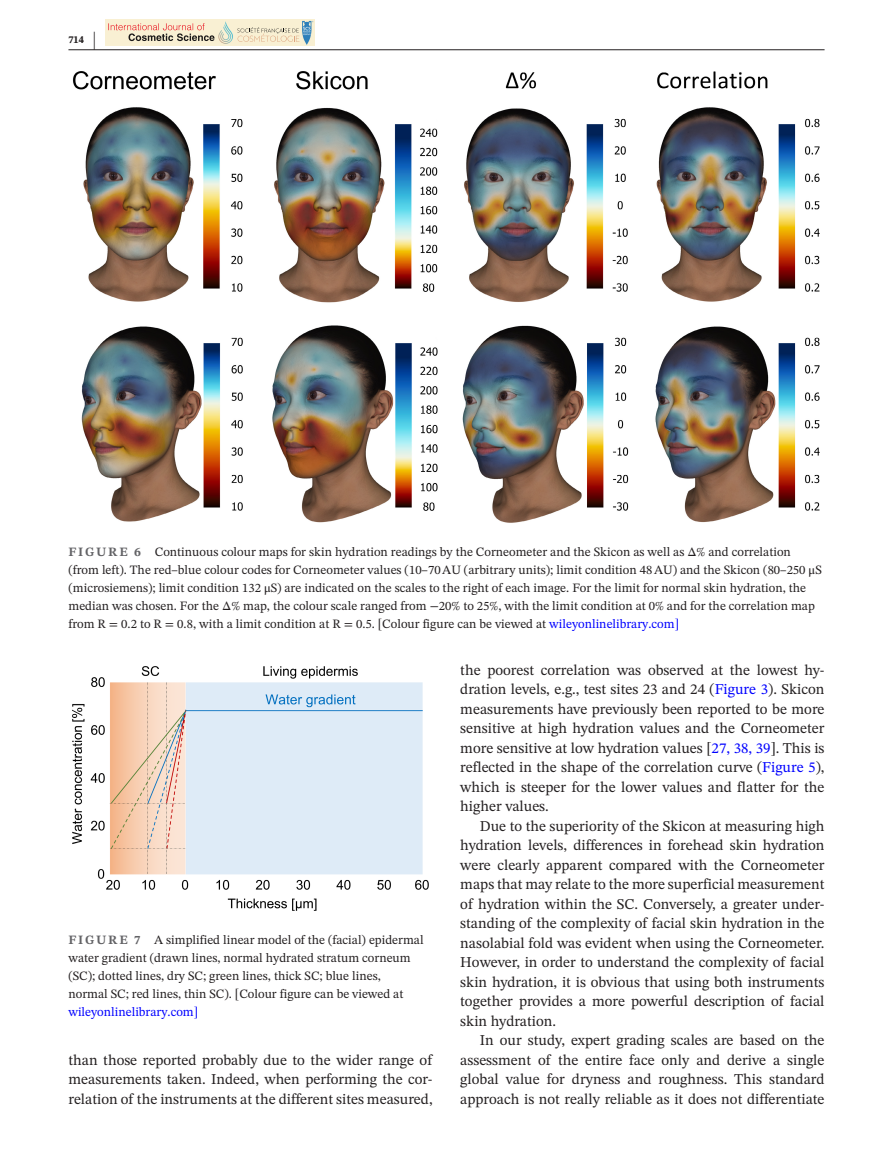
<style>
.page{position:relative;width:893px;height:1174px;background:#fff}
.page>*{position:absolute;margin:0;border:0;box-sizing:border-box;transform-origin:0 0}
.t1{font:15px/19.5px "STIX Two Text";color:#231f20;text-align:justify}
.t2{font:12.75px/18px "STIX Two Text";color:#231f20}
.t3{font:12.75px "STIX Two Text";color:#00f}
.t4{font:700 10.5px "STIX Two Text";color:#231f20}
.s1{font-size:21px}
.s2{font-weight:700;color:#636366}
.s3{font-family:"STIX"}
.s4{color:#00f}
</style>
<div class="page">
<hr style="left:68px;top:49px;width:756px;height:1px;background:#231f20">
<img style="left:105px;top:20px;width:210px;height:25px">
<svg style="left:108px;top:21px;width:192px;height:23px;background:#e5d7bd"></svg>
<img style="left:73px;top:71px;width:747px;height:452px">
<img style="left:72px;top:666px;width:357px;height:245px">
<p class="t4" style="left:68px;top:32px;width:29px">714 <span class="s1">|</span></p>
<p class="t2" style="left:68px;top:542px;width:755px"><span class="s2">FIGURE 6</span> Continuous colour maps for skin hydration readings by the Corneometer and the Skicon as well as <span class="s3">Δ</span>% and correlation (from left). The red–blue colour codes for Corneometer values (10–70AU (arbitrary units); limit condition 48AU) and the Skicon (80–250 <span class="s3">μ</span>S (microsiemens); limit condition 132 <span class="s3">μ</span>S) are indicated on the scales to the right of each image. For the limit for normal skin hydration, the median was chosen. For the <span class="s3">Δ</span>% map, the colour scale ranged from −20% to 25%, with the limit condition at 0% and for the correlation map from R <span class="s3">=</span> 0.2 to R <span class="s3">=</span> 0.8, with a limit condition at R <span class="s3">=</span> 0.5. [Colour figure can be viewed at <span class="s4">wileyonlinelibrary.com]</span></p>
<p class="t2" style="left:68px;top:930px;width:357px"><span class="s2">FIGURE 7</span> A simplified linear model of the (facial) epidermal water gradient (drawn lines, normal hydrated stratum corneum (SC); dotted lines, dry SC; green lines, thick SC; blue lines,<br>normal SC; red lines, thin SC). [Colour figure can be viewed at</p>
<p class="t3" style="left:68px;top:1002px;width:131px">wileyonlinelibrary.com]</p>
<p class="t1" style="left:68px;top:1050px;width:366px">than those reported probably due to the wider range of measurements taken. Indeed, when performing the cor&shy;relation of the instruments at the different sites measured,</p>
<p class="t1" style="left:460px;top:660px;width:366px">the poorest correlation was observed at the lowest hy&shy;dration levels, e.g., test sites 23 and 24 (<span class="s4">Figure 3</span>). Skicon measurements have previously been reported to be more sensitive at high hydration values and the Corneometer more sensitive at low hydration values [<span class="s4">27, 38, 39</span>]. This is reflected in the shape of the correlation curve (<span class="s4">Figure 5</span>), which is steeper for the lower values and flatter for the higher values.</p>
<p class="t1" style="left:460px;top:816px;width:366px;text-indent:19px">Due to the superiority of the Skicon at measuring high hydration levels, differences in forehead skin hydration were clearly apparent compared with the Corneometer maps that may relate to the more superficial measurement of hydration within the SC. Conversely, a greater under&shy;standing of the complexity of facial skin hydration in the nasolabial fold was evident when using the Corneometer.<br>However, in order to understand the complexity of facial skin hydration, it is obvious that using both instruments together provides a more powerful description of facial skin hydration.</p>
<p class="t1" style="left:460px;top:1030px;width:366px;text-indent:19px">In our study, expert grading scales are based on the assessment of the entire face only and derive a single global value for dryness and roughness. This standard approach is not really reliable as it does not differentiate</p>
</div>
